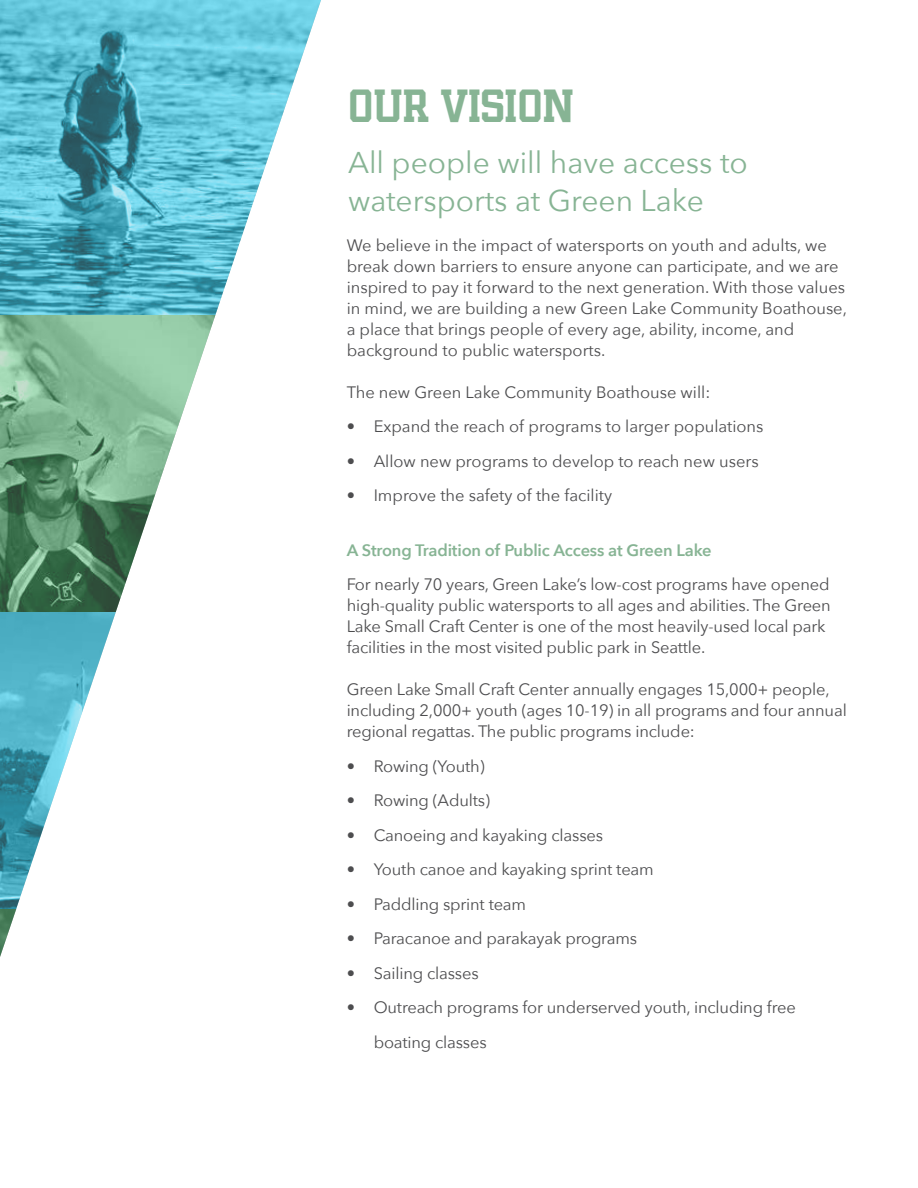
<style>
.page{position:relative;width:918px;height:1188px;background:#fff}
.page>*{position:absolute;margin:0;border:0;box-sizing:border-box;transform-origin:0 0}
.t1{font:700 45px "Player Pro";color:#87b494}
.t2{font:30px/37.5px "Avenir Next";color:#87b494}
.t3{font:16.5px/21px "Avenir Next";letter-spacing:-.01em;color:#4d4d4f}
.t4{font:600 16.5px "Avenir Next";letter-spacing:-.01em;color:#87b494}
</style>
<div class="page">
<svg style="left:0;top:0;width:321px;height:957px"></svg>
<h1 class="t1" style="left:348px;top:79px;width:227px">OUR VISION</h1>
<h2 class="t2" style="left:348px;top:143px;width:401px">All people will have access to watersports at Green Lake</h2>
<p class="t3" style="left:347px;top:234px;width:502px">We believe in the impact of watersports on youth and adults, we break down barriers to ensure anyone can participate, and we are inspired to pay it forward to the next generation. With those values in mind, we are building a new Green Lake Community Boathouse, a place that brings people of every age, ability, income, and background to public watersports.</p>
<p class="t3" style="left:347px;top:381px;width:365px">The new Green Lake Community Boathouse will:</p>
<p class="t3" style="left:347px;top:415px;width:418px">• Expand the reach of programs to larger populations</p>
<p class="t3" style="left:347px;top:450px;width:414px">• Allow new programs to develop to reach new users</p>
<p class="t3" style="left:347px;top:484px;width:267px">• Improve the safety of the facility</p>
<p class="t4" style="left:347px;top:536px;width:367px">A Strong Tradition of Public Access at Green Lake</p>
<p class="t3" style="left:347px;top:573px;width:486px">For nearly 70 years, Green Lake’s low-cost programs have opened high-quality public watersports to all ages and abilities. The Green Lake Small Craft Center is one of the most heavily-used local park facilities in the most visited public park in Seattle.</p>
<p class="t3" style="left:347px;top:678px;width:502px">Green Lake Small Craft Center annually engages 15,000+ people, including 2,000+ youth (ages 10-19) in all programs and four annual regional regattas. The public programs include:</p>
<p class="t3" style="left:347px;top:755px;width:140px">• Rowing (Youth)</p>
<p class="t3" style="left:347px;top:789px;width:145px">• Rowing (Adults)</p>
<p class="t3" style="left:347px;top:824px;width:258px">• Canoeing and kayaking classes</p>
<p class="t3" style="left:347px;top:858px;width:309px">• Youth canoe and kayaking sprint team</p>
<p class="t3" style="left:347px;top:893px;width:181px">• Paddling sprint team</p>
<p class="t3" style="left:347px;top:927px;width:292px">• Paracanoe and parakayak programs</p>
<p class="t3" style="left:347px;top:962px;width:133px">• Sailing classes</p>
<p class="t3" style="left:374px;top:990px;width:424px;line-height:34.5px;text-indent:-27px">• Outreach programs for underserved youth, including free boating classes</p>
</div>
